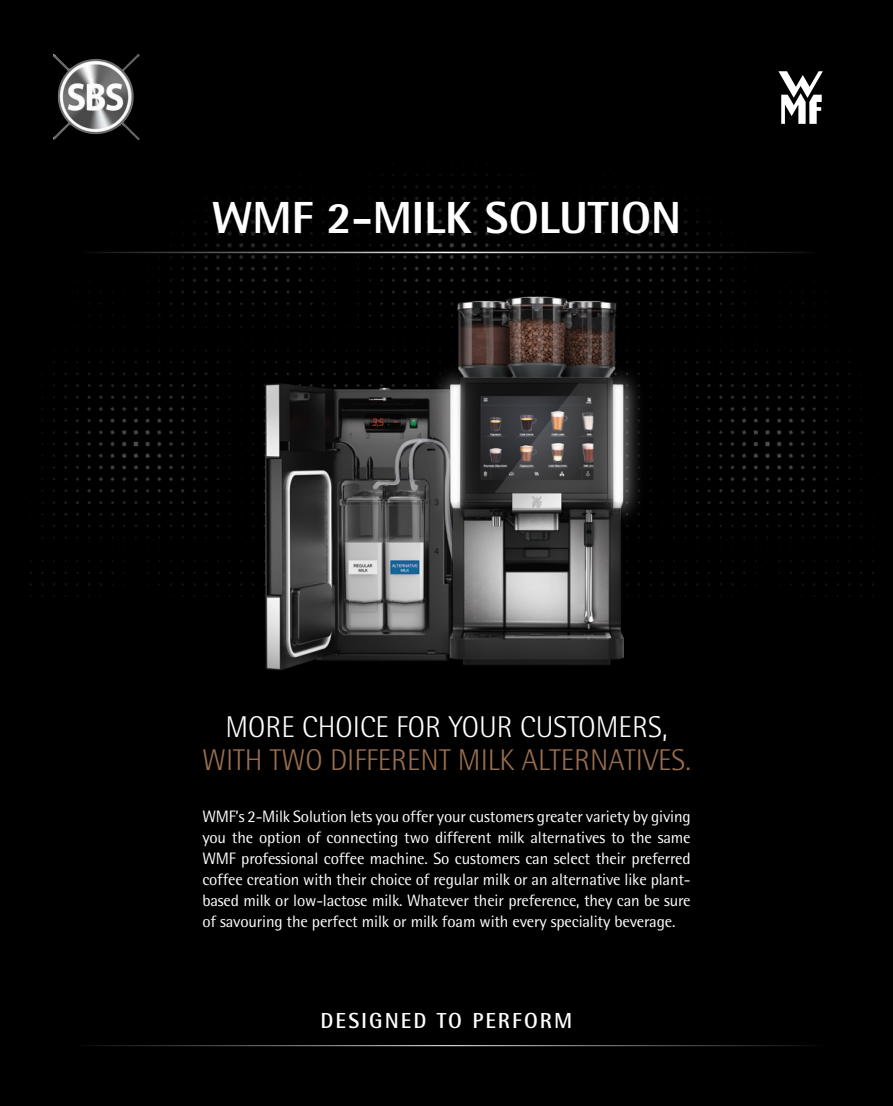
<style>
.page{position:relative;width:893px;height:1106px;background:#fff}
.page>*{position:absolute;margin:0;border:0;box-sizing:border-box;transform-origin:0 0}
.t1{font:700 45px "WMF Rotis";color:#fff}
.t2{font:300 30px "WMF Rotis";color:#996e4e}
.t3{font:300 30px "WMF Rotis";color:#fff}
.t4{font:500 21.75px "WMF Rotis";letter-spacing:.095em;color:#fff}
.t5{font:16.5px/21px "WMF Rotis";letter-spacing:-.01em;color:#fff;text-align:justify}
</style>
<div class="page">
<div style="left:0;top:1px;width:893px;height:1105px;background:#000"></div>
<svg style="left:778px;top:71px;width:45px;height:53px"></svg>
<hr style="left:77px;top:252px;width:739px;height:1px;background:#fff">
<hr style="left:71px;top:1045px;width:751px;height:1px;background:#fff">
<img style="left:220px;top:289px;width:453px;height:391px">
<img style="left:54px;top:54px;width:85px;height:85px">
<h1 class="t1" style="left:212px;top:189px;width:471px">WMF 2-MILK SOLUTION</h1>
<h2 class="t3" style="left:225px;top:710px;width:444px">MORE CHOICE FOR YOUR CUSTOMERS,</h2>
<h2 class="t2" style="left:202px;top:743px;width:490px">WITH TWO DIFFERENT MILK ALTERNATIVES.</h2>
<p class="t5" style="left:202px;top:805px;width:490px">WMF’s 2-Milk Solution lets you offer your customers greater variety by giving you the option of connecting two different milk alternatives to the same WMF professional coffee machine. So customers can select their preferred coffee creation with their choice of regular milk or an alternative like plant&shy;based milk or low-lactose milk. Whatever their preference, they can be sure of savouring the perfect milk or milk foam with every speciality beverage.</p>
<h3 class="t4" style="left:321px;top:1007px;width:253px">DESIGNED TO PERFORM</h3>
</div>
